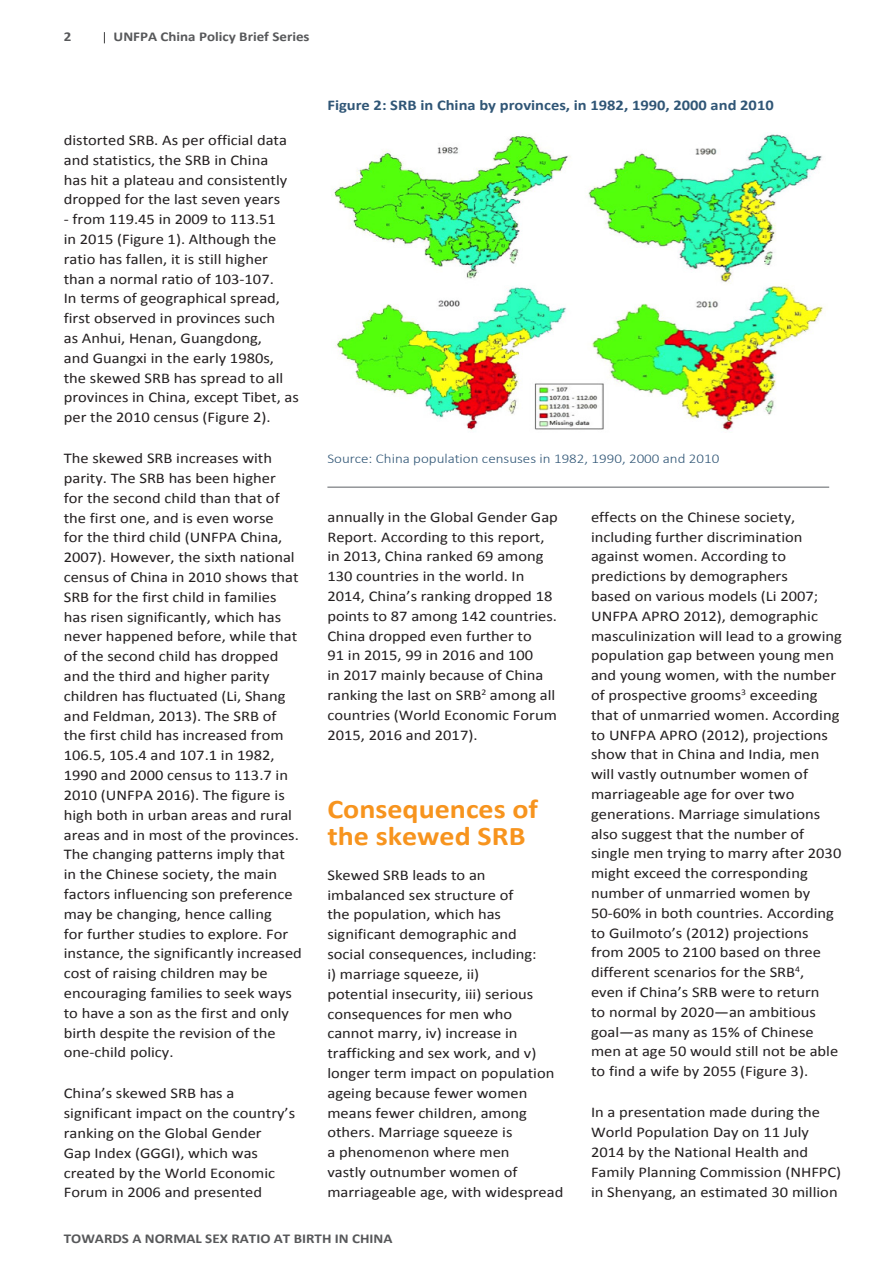
<style>
.page{position:relative;width:893px;height:1263px;background:#fff}
.page>*{position:absolute;margin:0;border:0;box-sizing:border-box;transform-origin:0 0}
.t1{font:700 27px/27px "Calibri";color:#f7941e;scale:1.11 1}
.t2{font:14.85px/19.8px "Calibri";color:#231f20;scale:1.11 1}
.t3{font:700 14.85px "Calibri";color:#305676;scale:1.11 1}
.t4{font:700 13.5px "Calibri";color:#57585a;scale:1.11 1}
.t5{font:300 13.5px "Calibri";color:#305676;scale:1.11 1}
</style>
<div class="page">
<hr style="left:327px;top:486px;width:502px;height:2px;background:#939598">
<img style="left:331px;top:134px;width:492px;height:296px">
<p class="t4" style="left:64px;top:28px;width:8px">2</p>
<p class="t4" style="left:114px;top:28px;width:178px">UNFPA China Policy Brief Series</p>
<p class="t2" style="left:64px;top:130px;width:203px">distorted SRB. As per official data and statistics, the SRB in China has hit a plateau and consistently dropped for the last seven years</p>
<p class="t2" style="left:64px;top:209px;width:213px">- from 119.45 in 2009 to 113.51<br>in 2015 (Figure 1). Although the ratio has fallen, it is still higher than a normal ratio of 103-107.<br>In terms of geographical spread, first observed in provinces such<br>as Anhui, Henan, Guangdong,<br>and Guangxi in the early 1980s, the skewed SRB has spread to all provinces in China, except Tibet, as per the 2010 census (Figure 2).</p>
<p class="t2" style="left:64px;top:448px;width:216px">The skewed SRB increases with parity. The SRB has been higher<br>for the second child than that of the first one, and is even worse<br>for the third child (UNFPA China,<br>2007). However, the sixth national census of China in 2010 shows that<br>SRB for the first child in families has risen significantly, which has never happened before, while that of the second child has dropped and the third and higher parity children has fluctuated (Li, Shang and Feldman, 2013). The SRB of the first child has increased from<br>106.5, 105.4 and 107.1 in 1982,<br>1990 and 2000 census to 113.7 in<br>2010 (UNFPA 2016). The figure is high both in urban areas and rural areas and in most of the provinces.<br>The changing patterns imply that<br>in the Chinese society, the main factors influencing son preference may be changing, hence calling<br>for further studies to explore. For instance, the significantly increased cost of raising children may be encouraging families to seek ways to have a son as the first and only birth despite the revision of the one-child policy.</p>
<p class="t2" style="left:64px;top:1083px;width:210px">China’s skewed SRB has a significant impact on the country’s ranking on the Global Gender<br>Gap Index (GGGI), which was created by the World Economic<br>Forum in 2006 and presented</p>
<p class="t3" style="left:327px;top:96px;width:404px">Figure 2: SRB in China by provinces, in 1982, 1990, 2000 and 2010</p>
<p class="t5" style="left:327px;top:453px;width:355px">Source: China population censuses in 1982, 1990, 2000 and 2010</p>
<p class="t2" style="left:327px;top:507px;width:209px">annually in the Global Gender Gap<br>Report. According to this report, in 2013, China ranked 69 among<br>130 countries in the world. In<br>2014, China’s ranking dropped 18 points to 87 among 142 countries.<br>China dropped even further to<br>91 in 2015, 99 in 2016 and 100<br>in 2017 mainly because of China ranking the last on SRB<sup>2</sup> among all countries (World Economic Forum<br>2015, 2016 and 2017).</p>
<h1 class="t1" style="left:327px;top:796px;width:191px">Consequences of the skewed SRB</h1>
<p class="t2" style="left:327px;top:865px;width:214px">Skewed SRB leads to an imbalanced sex structure of<br>the population, which has significant demographic and<br>social consequences, including:<br>i) marriage squeeze, ii)<br>potential insecurity, iii) serious consequences for men who<br>cannot marry, iv) increase in trafficking and sex work, and v) longer term impact on population ageing because fewer women means fewer children, among others. Marriage squeeze is<br>a phenomenon where men<br>vastly outnumber women of marriageable age, with widespread</p>
<p class="t2" style="left:591px;top:507px;width:228px">effects on the Chinese society, including further discrimination against women. According to predictions by demographers<br>based on various models (Li 2007;<br>UNFPA APRO 2012), demographic masculinization will lead to a growing population gap between young men and young women, with the number of prospective grooms<sup>3</sup> exceeding that of unmarried women. According to UNFPA APRO (2012), projections show that in China and India, men will vastly outnumber women of marriageable age for over two generations. Marriage simulations also suggest that the number of single men trying to marry after 2030 might exceed the corresponding number of unmarried women by<br>50-60% in both countries. According to Guilmoto’s (2012) projections from 2005 to 2100 based on three different scenarios for the SRB<sup>4</sup>,<br>even if China’s SRB were to return<br>to normal by 2020—an ambitious goal—as many as 15% of Chinese men at age 50 would still not be able to find a wife by 2055 (Figure 3).</p>
<p class="t2" style="left:591px;top:1102px;width:227px">In a presentation made during the World Population Day on 11 July 2014 by the National Health and Family Planning Commission (NHFPC) in Shenyang, an estimated 30 million</p>
<p class="t4" style="left:64px;top:1230px;width:298px">TOWARDS A NORMAL SEX RATIO AT BIRTH IN CHINA</p>
</div>
